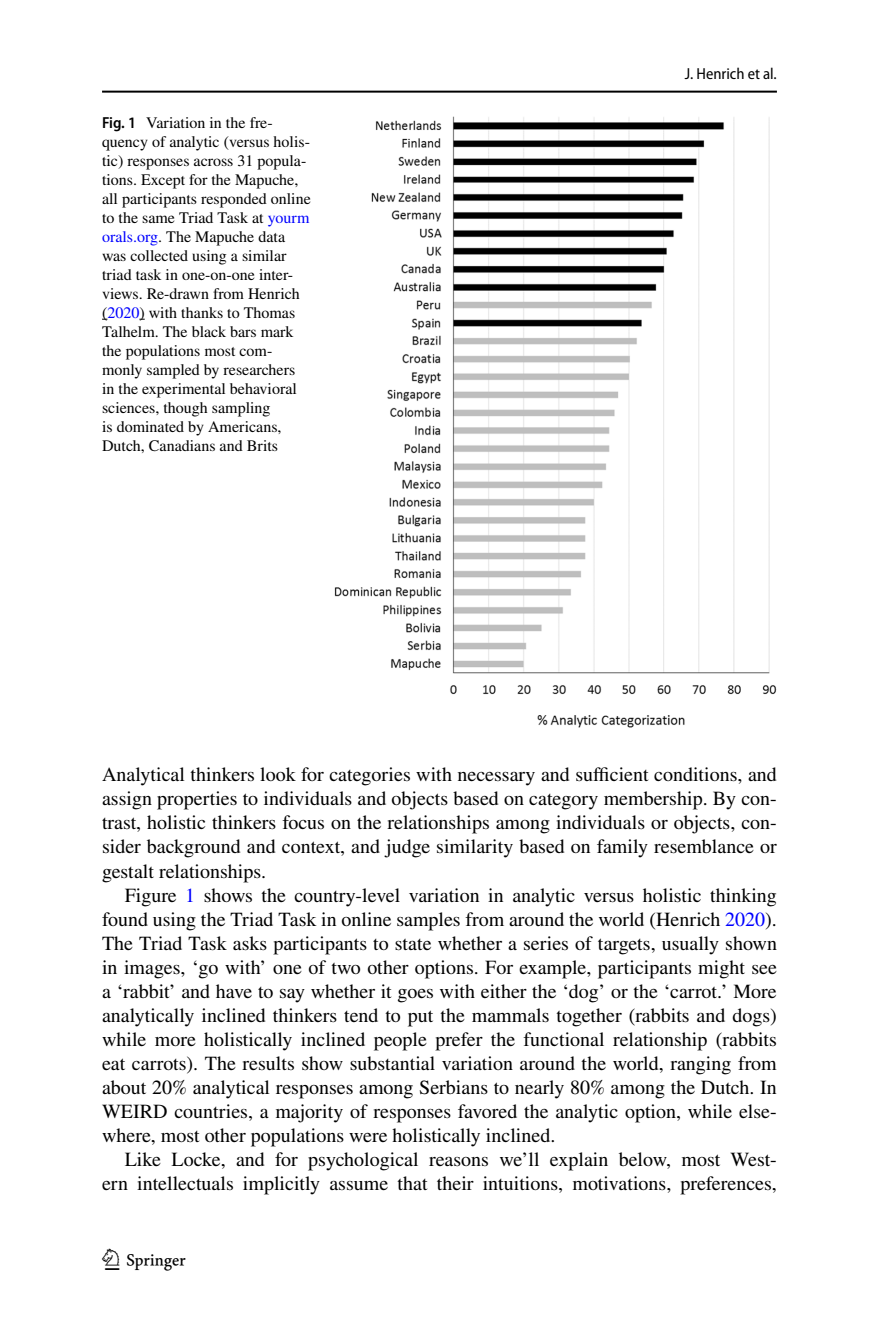
<style>
.page{position:relative;width:879px;height:1333px;background:#fff}
.page>*{position:absolute;margin:0;border:0;box-sizing:border-box;transform-origin:0 0}
.t1{font:30px "Springnew Regular 4";color:#000}
.t2{font:20px/24px "STIX";color:#000;text-align:justify}
.t3{font:16px/19px "STIX";color:#000}
.t4{font:semi-condensed 16px "Myriad Pro";color:#000}
.s1{font-family:"Myriad Pro";font-weight:600;font-stretch:semi-condensed}
.s2{color:#00f}
</style>
<div class="page">
<hr style="left:102px;top:91px;width:675px;height:2px;background:#000">
<img style="left:334px;top:116px;width:443px;height:611px">
<p class="t3" style="left:102px;top:114px;width:210px"><span class="s1">Fig. 1</span> Variation in the fre&shy;quency of analytic (versus holis&shy;tic) responses across 31 popula&shy;tions. Except for the Mapuche, all participants responded online to the same Triad Task at <span class="s2">yourm orals.org</span>. The Mapuche data was collected using a similar triad task in one-on-one inter&shy;views. Re-drawn from Henrich (<span class="s2">2020</span>) with thanks to Thomas<br>Talhelm. The black bars mark the populations most com&shy;monly sampled by researchers in the experimental behavioral sciences, though sampling<br>is dominated by Americans,<br>Dutch, Canadians and Brits</p>
<p class="t4" style="left:685px;top:65px;width:93px">J. Henrich et al.</p>
<p class="t2" style="left:102px;top:764px;width:676px">Analytical thinkers look for categories with necessary and sufficient conditions, and assign properties to individuals and objects based on category membership. By con&shy;trast, holistic thinkers focus on the relationships among individuals or objects, con&shy;sider background and context, and judge similarity based on family resemblance or gestalt relationships.</p>
<p class="t2" style="left:102px;top:884px;width:676px;text-indent:23px">Figure <span class="s2">1</span> shows the country-level variation in analytic versus holistic thinking found using the Triad Task in online samples from around the world (Henrich <span class="s2">2020</span>).<br>The Triad Task asks participants to state whether a series of targets, usually shown in images, ‘go with’ one of two other options. For example, participants might see a ‘rabbit’ and have to say whether it goes with either the ‘dog’ or the ‘carrot.’ More analytically inclined thinkers tend to put the mammals together (rabbits and dogs) while more holistically inclined people prefer the functional relationship (rabbits eat carrots). The results show substantial variation around the world, ranging from about 20% analytical responses among Serbians to nearly 80% among the Dutch. In WEIRD countries, a majority of responses favored the analytic option, while else&shy;where, most other populations were holistically inclined.</p>
<p class="t2" style="left:102px;top:1148px;width:676px;text-align:right">Like Locke, and for psychological reasons we’ll explain below, most West&shy;ern intellectuals implicitly assume that their intuitions, motivations, preferences,</p>
<h1 class="t1" style="left:105px;top:1248px;width:83px">1 3</h1>
</div>
